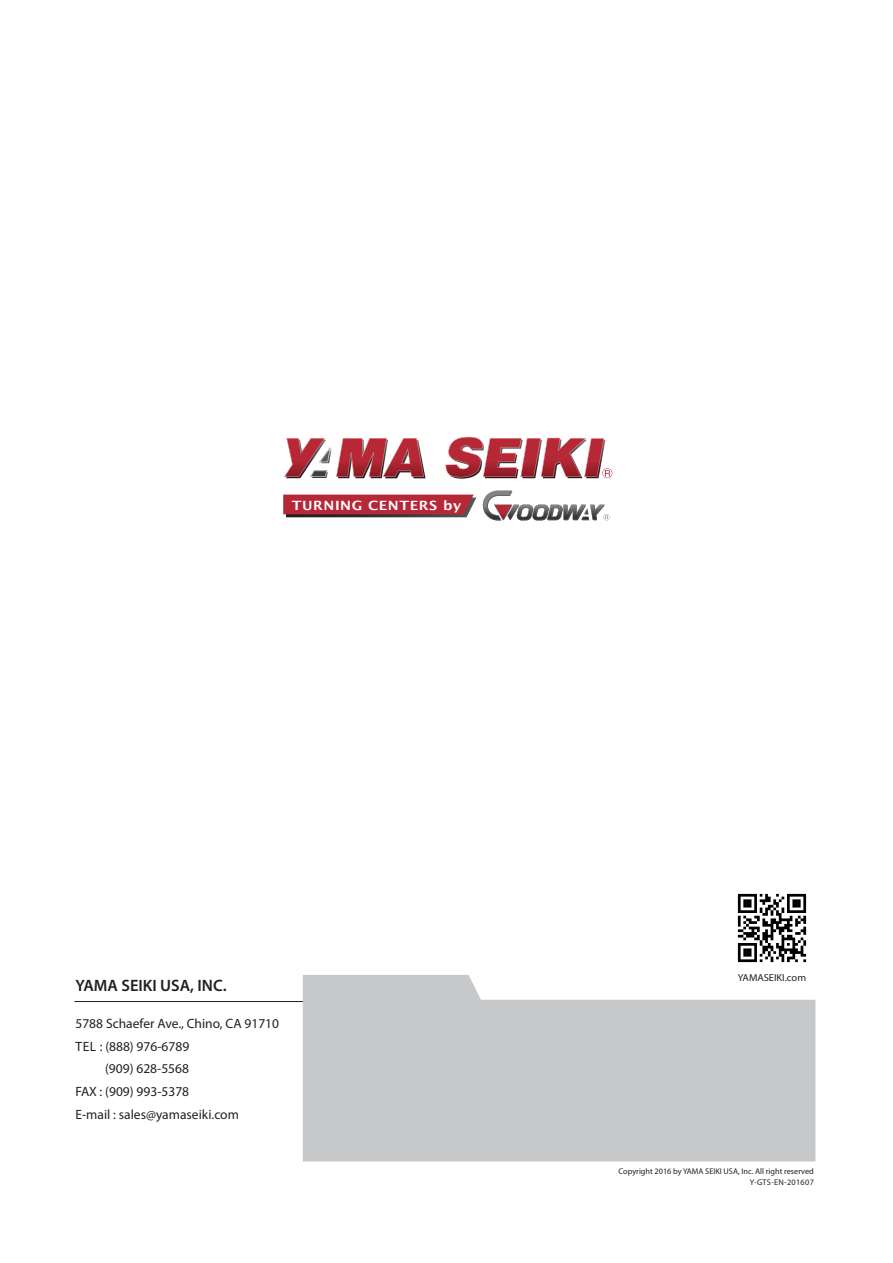
<style>
.page{position:relative;width:893px;height:1263px;background:#fff}
.page>*{position:absolute;margin:0;border:0;box-sizing:border-box;transform-origin:0 0}
.t1{font:600 16.5px "Myriad Pro";color:#231f20}
.t2{font:13.5px "Myriad Pro";color:#231f20}
.t3{font:600 12.75px "Lucida Sans";letter-spacing:.04em;color:#fff;scale:1.11 1}
.t4{font:10.05px "Myriad Pro";color:#231f20;scale:1.04 1}
.t5{font:8.25px/11.1px "Myriad Pro";color:#231f20;text-align:right}
</style>
<div class="page">
<hr style="left:74px;top:1001px;width:406px;height:1px;background:#231f20">
<svg style="left:303px;top:975px;width:512px;height:186px;background:#cbccce"></svg>
<img style="left:737px;top:893px;width:70px;height:70px">
<svg style="left:283px;top:495px;width:193px;height:22px;background:#a82f3c"></svg>
<svg style="left:483px;top:490px;width:127px;height:30px"></svg>
<svg style="left:445px;top:437px;width:167px;height:42px"></svg>
<svg style="left:284px;top:438px;width:141px;height:40px"></svg>
<p class="t3" style="left:292px;top:498px;width:154px">TURNING CENTERS by</p>
<p class="t1" style="left:75px;top:975px;width:153px">YAMA SEIKI USA, INC.</p>
<p class="t2" style="left:75px;top:1015px;width:205px">5788 Schaefer Ave., Chino, CA 91710</p>
<p class="t2" style="left:75px;top:1038px;width:115px">TEL : (888) 976-6789</p>
<p class="t2" style="left:105px;top:1060px;width:85px">(909) 628-5568</p>
<p class="t2" style="left:75px;top:1083px;width:115px">FAX : (909) 993-5378</p>
<p class="t2" style="left:75px;top:1106px;width:165px">E-mail : sales@yamaseiki.com</p>
<p class="t4" style="left:738px;top:971px;width:67px">YAMASEIKI.com</p>
<p class="t5" style="left:618px;top:1165px;width:197px">Copyright 2016 by YAMA SEIKI USA, Inc. All right reserved<br>Y-GTS-EN-201607</p>
</div>
